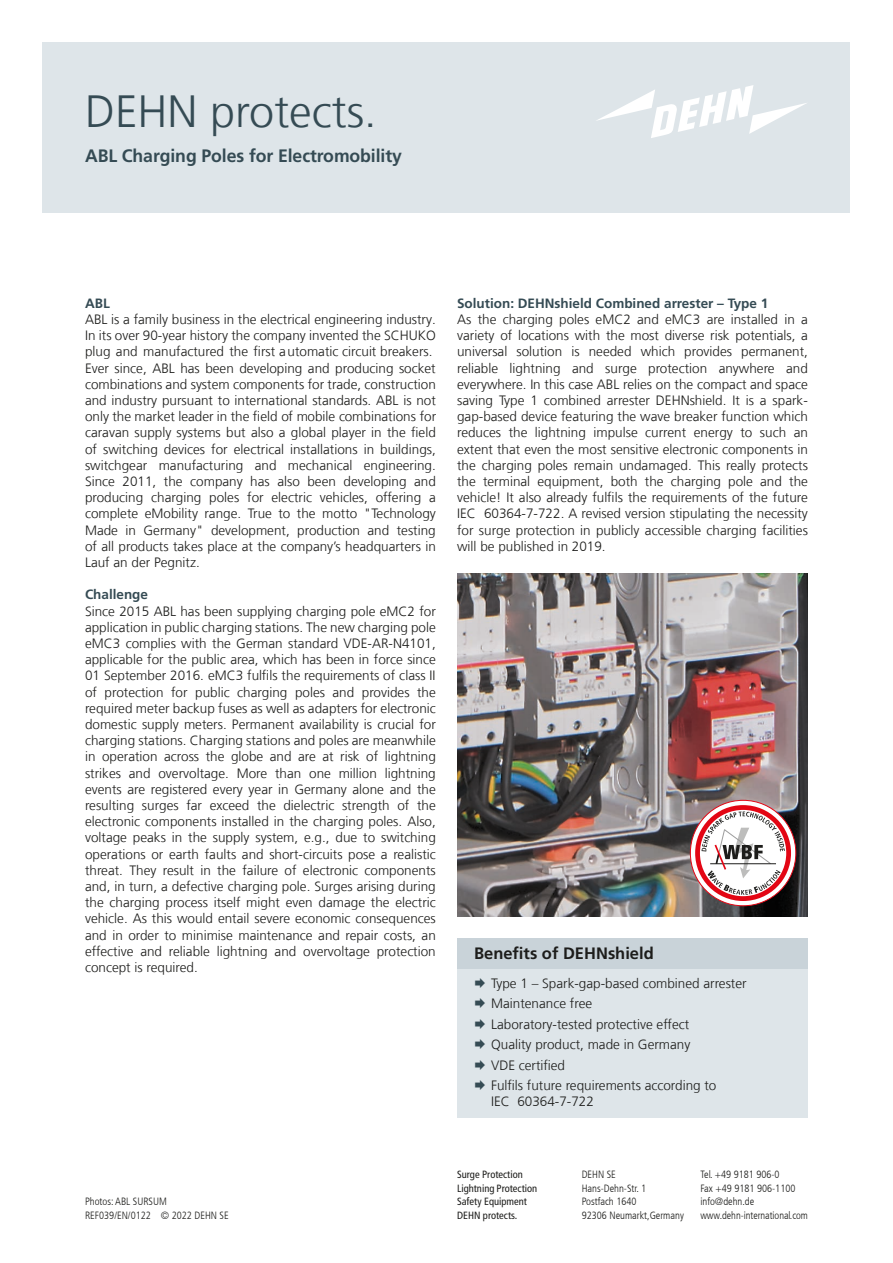
<style>
.page{position:relative;width:893px;height:1263px;background:#fff}
.page>*{position:absolute;margin:0;border:0;box-sizing:border-box;transform-origin:0 0}
.t1{font:300 45px "Frutiger LT Com";color:#354b54}
.t2{font:700 18px "Frutiger LT Com";letter-spacing:-.005em;color:#354b54}
.t3{font:700 16.5px "Frutiger LT Com";color:#1d1d1b}
.t4{font:300 13.5px/16.2px "Frutiger LT Com";color:#1d1d1b}
.t5{font:700 13.5px "Frutiger LT Com";color:#354b54}
.t6{font:300 condensed 10.5px/13.5px "Frutiger LT Com";color:#1d1d1b}
.t7{font:condensed 10.5px/13.5px "Frutiger LT Com";color:#1d1d1b}
.s1{color:#354b54}
</style>
<div class="page">
<div style="left:43px;top:43px;width:807px;height:170px;background:#dee5e9"></div>
<div style="left:457px;top:938px;width:351px;height:31px;background:#c9d3d9"></div>
<div style="left:457px;top:969px;width:351px;height:146px;background:#dee5e9"></div>
<img style="left:457px;top:573px;width:351px;height:344px">
<svg style="left:690px;top:800px;width:106px;height:106px"></svg>
<div style="left:695px;top:805px;width:96px;height:96px;border:5px solid #e30614;border-radius:50%"></div>
<svg style="left:701px;top:811px;width:84px;height:84px"></svg>
<svg style="left:596px;top:85px;width:211px;height:53px"></svg>
<h1 class="t1" style="left:85px;top:86px;width:293px">DEHN protects.</h1>
<h2 class="t2" style="left:85px;top:145px;width:318px">ABL Charging Poles for Electromobility</h2>
<p class="t5" style="left:85px;top:295px;width:26px">ABL</p>
<p class="t4" style="left:85px;top:311px;width:353px">ABL is a family business in the electrical engineering industry.<br>In its over 90-year history the company invented the SCHUKO plug and manufactured the first automatic circuit breakers.<br>Ever since, ABL has been developing and producing socket combinations and system components for trade, construction and industry pursuant to international standards. ABL is not only the market leader in the field of mobile combinations for caravan supply systems but also a global player in the field of switching devices for electrical installations in buildings, switchgear manufacturing and mechanical engineering.<br>Since 2011, the company has also been developing and producing charging poles for electric vehicles, offering a complete eMobility range. True to the motto "Technology Made in Germany" development, production and testing of all products takes place at the company’s headquarters in Lauf an der Pegnitz.</p>
<p class="t5" style="left:85px;top:587px;width:65px">Challenge</p>
<p class="t4" style="left:85px;top:603px;width:352px;text-align:justify">Since 2015 ABL has been supplying charging pole eMC2 for application in public charging stations. The new charging pole eMC3 complies with the German standard VDE-AR-N4101, applicable for the public area, which has been in force since 01 September 2016. eMC3 fulfils the requirements of class II of protection for public charging poles and provides the required meter backup fuses as well as adapters for electronic domestic supply meters. Permanent availability is crucial for charging stations. Charging stations and poles are meanwhile in operation across the globe and are at risk of lightning strikes and overvoltage. More than one million lightning events are registered every year in Germany alone and the resulting surges far exceed the dielectric strength of the electronic components installed in the charging poles. Also, voltage peaks in the supply system, e.g., due to switching operations or earth faults and short-circuits pose a realistic threat. They result in the failure of electronic components and, in turn, a defective charging pole. Surges arising during the charging process itself might even damage the electric vehicle. As this would entail severe economic consequences and in order to minimise maintenance and repair costs, an effective and reliable lightning and overvoltage protection concept is required.</p>
<p class="t5" style="left:457px;top:295px;width:313px">Solution: DEHNshield Combined arrester – Type 1</p>
<p class="t4" style="left:457px;top:311px;width:352px;text-align:justify">As the charging poles eMC2 and eMC3 are installed in a variety of locations with the most diverse risk potentials, a universal solution is needed which provides permanent, reliable lightning and surge protection anywhere and everywhere. In this case ABL relies on the compact and space saving Type 1 combined arrester DEHNshield. It is a spark&shy;gap-based device featuring the wave breaker function which reduces the lightning impulse current energy to such an extent that even the most sensitive electronic components in the charging poles remain undamaged. This really protects the terminal equipment, both the charging pole and the vehicle! It also already fulfils the requirements of the future IEC 60364-7-722. A revised version stipulating the necessity for surge protection in publicly accessible charging facilities will be published in 2019.</p>
<p class="t3" style="left:474px;top:944px;width:181px">Benefits of DEHNshield</p>
<p class="t4" style="left:474px;top:975px;width:274px"><span class="s1">◻</span> Type 1 – Spark-gap-based combined arrester</p>
<p class="t4" style="left:474px;top:995px;width:120px"><span class="s1">◻</span> Maintenance free</p>
<p class="t4" style="left:474px;top:1016px;width:217px"><span class="s1">◻</span> Laboratory-tested protective effect</p>
<p class="t4" style="left:474px;top:1036px;width:218px"><span class="s1">◻</span> Quality product, made in Germany</p>
<p class="t4" style="left:474px;top:1057px;width:93px"><span class="s1">◻</span> VDE certified</p>
<p class="t4" style="left:491px;top:1077px;width:227px;text-indent:-17px"><span class="s1">◻</span> Fulfils future requirements according to<br>IEC 60364-7-722</p>
<p class="t6" style="left:85px;top:1195px;width:145px">Photos: ABL SURSUM<br>REF039/EN/0122 © 2022 DEHN SE</p>
<p class="t7" style="left:457px;top:1168px;width:82px">Surge Protection<br>Lightning Protection<br>Safety Equipment<br>DEHN protects.</p>
<p class="t6" style="left:700px;top:1168px;width:109px">Tel. +49 9181 906-0<br>Fax +49 9181 906-1100 info@dehn.de www.dehn-international.com</p>
<p class="t6" style="left:582px;top:1168px;width:104px">DEHN SE<br>Hans-Dehn-Str. 1<br>Postfach 1640<br>92306 Neumarkt,Germany</p>
</div>
